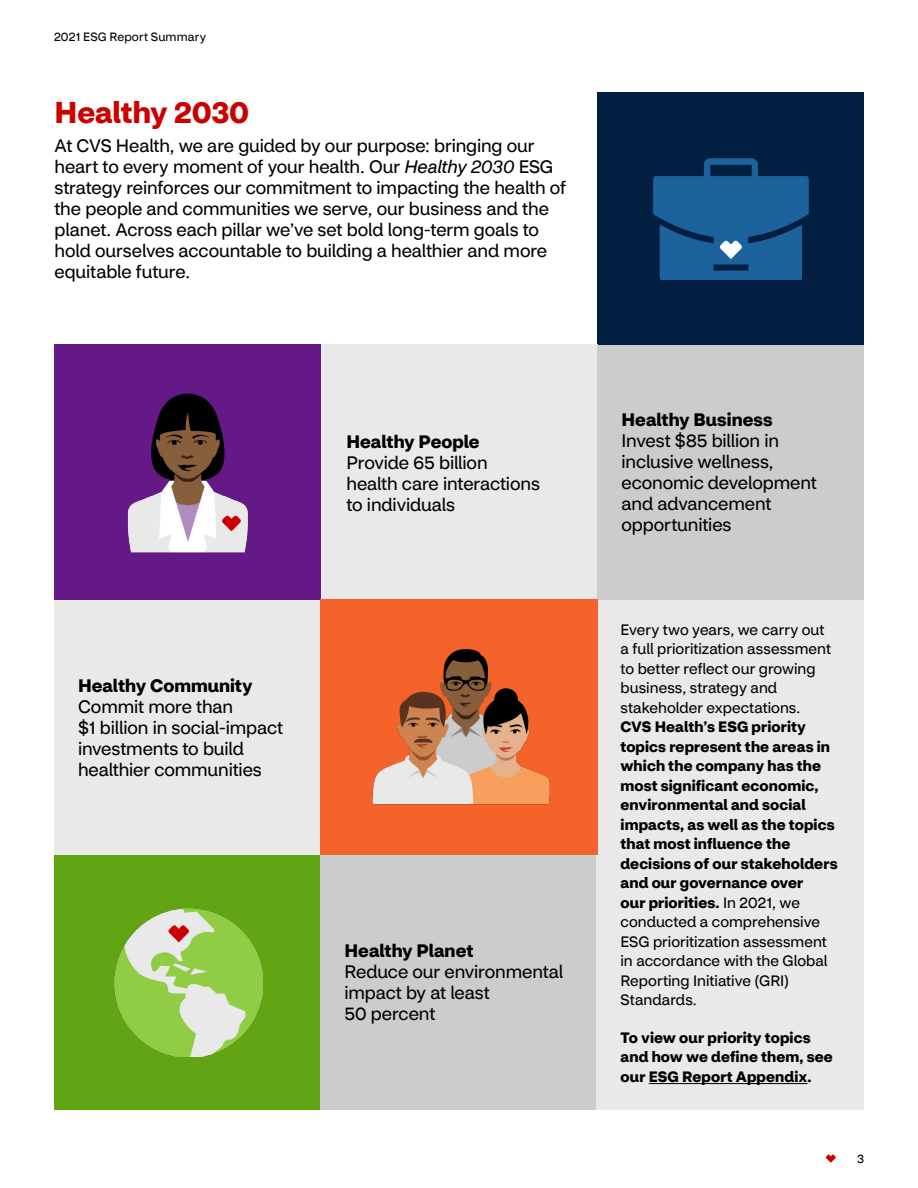
<style>
.page{position:relative;width:918px;height:1188px;background:#fff}
.page>*{position:absolute;margin:0;border:0;box-sizing:border-box;transform-origin:0 0}
.t1{font:700 30px "CVS Health Sans";letter-spacing:-.005em;color:#c00}
.t2{font:18px/21px "CVS Health Sans";letter-spacing:-.005em;color:#000}
.t3{font:700 18px "CVS Health Sans";color:#000}
.t4{font:700 15px/19.5px "CVS Health Sans";letter-spacing:.01em;color:#000}
.t5{font:15px/19.5px "CVS Health Sans";letter-spacing:.005em;color:#000}
.t6{font:12px "CVS Health Sans";letter-spacing:.015em;color:#000}
.s1{font-style:italic}
.s2{font-weight:400}
</style>
<div class="page">
<svg style="left:826px;top:1155px;width:10px;height:8px"></svg>
<div style="left:54px;top:852px;width:269px;height:258px;background:#61a515"></div>
<div style="left:597px;top:92px;width:267px;height:255px;background:#021f42"></div>
<img style="left:653px;top:159px;width:155px;height:121px">
<div style="left:321px;top:345px;width:277px;height:255px;background:#e9e9e9"></div>
<div style="left:597px;top:345px;width:267px;height:255px;background:#ccc"></div>
<div style="left:54px;top:600px;width:278px;height:255px;background:#e9e9e9"></div>
<div style="left:321px;top:855px;width:277px;height:255px;background:#ccc"></div>
<div style="left:597px;top:600px;width:267px;height:510px;background:#e9e9e9"></div>
<hr style="left:649px;top:1083px;width:159px;height:1px;background:#000">
<div style="left:54px;top:345px;width:267px;height:255px;background:#641987"></div>
<div style="left:321px;top:599px;width:277px;height:256px;background:#f4642a"></div>
<img style="left:127px;top:393px;width:121px;height:160px">
<img style="left:372px;top:649px;width:178px;height:156px">
<img style="left:114px;top:908px;width:149px;height:149px">
<p class="t6" style="left:54px;top:30px;width:154px">2021 ESG Report Summary</p>
<h1 class="t1" style="left:54px;top:94px;width:196px">Healthy 2030</h1>
<p class="t2" style="left:54px;top:135px;width:513px">At CVS Health, we are guided by our purpose: bringing our heart to every moment of your health. Our <span class="s1">Healthy 2030</span> ESG strategy reinforces our commitment to impacting the health of the people and communities we serve, our business and the planet. Across each pillar we’ve set bold long-term goals to hold ourselves accountable to building a healthier and more equitable future.</p>
<p class="t3" style="left:346px;top:430px;width:135px">Healthy People</p>
<p class="t2" style="left:346px;top:452px;width:195px">Provide 65 billion health care interactions to individuals</p>
<p class="t3" style="left:78px;top:674px;width:176px">Healthy Community</p>
<p class="t2" style="left:78px;top:696px;width:207px">Commit more than<br>$1 billion in social-impact investments to build healthier communities</p>
<p class="t3" style="left:345px;top:940px;width:130px">Healthy Planet</p>
<p class="t2" style="left:345px;top:962px;width:220px">Reduce our environmental impact by at least<br>50 percent</p>
<p class="t3" style="left:621px;top:409px;width:153px">Healthy Business</p>
<p class="t2" style="left:621px;top:431px;width:197px">Invest $85 billion in inclusive wellness, economic development and advancement opportunities</p>
<p class="t5" style="left:621px;top:620px;width:212px">Every two years, we carry out a full prioritization assessment to better reflect our growing business, strategy and stakeholder expectations.</p>
<p class="t4" style="left:621px;top:717px;width:219px">CVS Health’s ESG priority topics represent the areas in which the company has the most significant economic, environmental and social impacts, as well as the topics that most influence the decisions of our stakeholders and our governance over<br>our priorities. <span class="s2">In 2021, we conducted a comprehensive<br>ESG prioritization assessment in accordance with the Global<br>Reporting Initiative (GRI)<br>Standards.</span></p>
<p class="t4" style="left:621px;top:1028px;width:214px">To view our priority topics and how we define them, see our ESG Report Appendix.</p>
<p class="t6" style="left:857px;top:1151px;width:8px">3</p>
</div>
